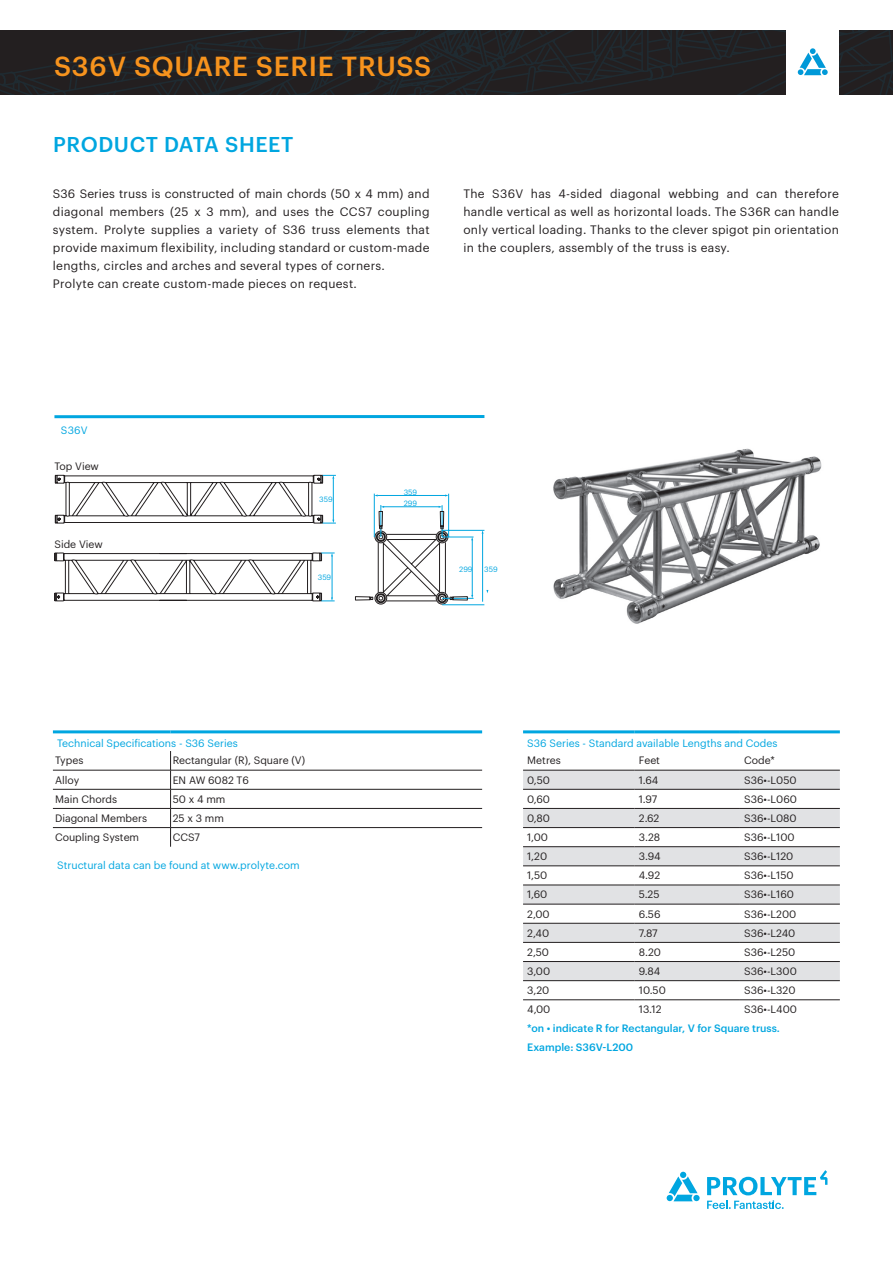
<style>
.page{position:relative;width:893px;height:1263px;background:#fff}
.page>*{position:absolute;margin:0;border:0;box-sizing:border-box;transform-origin:0 0}
.t1{font:500 27px "Graphik";letter-spacing:.03em;color:#f7931d}
.t2{font:500 21px "Graphik";letter-spacing:.03em;color:#00a6e0}
.BODYTEKST{font:12px/18px "Graphik";letter-spacing:.025em;color:#231f20;text-align:justify}
.t3{font:10.5px "Graphik";color:#231f20}
.t4{font:10.5px "Graphik";color:#00a6e0}
.t5{font:500 10.5px "Graphik";color:#00a6e0}
.t6{font:7.5px "Graphik";letter-spacing:-.005em;color:#00a6e0}
</style>
<div class="page">
<svg style="left:0;top:30px;width:893px;height:65px;background:#2d2e30"></svg>
<div style="left:693px;top:1195px;width:7px;height:6px;background:#00a6e0;border-radius:50%"></div>
<svg style="left:667px;top:1172px;width:31px;height:29px"></svg>
<svg style="left:707px;top:1170px;width:120px;height:39px"></svg>
<svg style="left:523px;top:771px;width:317px;height:209px;fill:#e1e2e4"></svg>
<hr style="left:523px;top:904px;width:112px;height:1px;background:#231f20">
<hr style="left:635px;top:904px;width:105px;height:1px;background:#231f20">
<hr style="left:740px;top:904px;width:100px;height:1px;background:#231f20">
<hr style="left:523px;top:923px;width:112px;height:1px;background:#231f20">
<hr style="left:635px;top:923px;width:105px;height:1px;background:#231f20">
<hr style="left:740px;top:923px;width:100px;height:1px;background:#231f20">
<hr style="left:523px;top:942px;width:112px;height:1px;background:#231f20">
<hr style="left:635px;top:942px;width:105px;height:1px;background:#231f20">
<hr style="left:740px;top:942px;width:100px;height:1px;background:#231f20">
<hr style="left:523px;top:730px;width:112px;height:3px;background:#00a6e0">
<hr style="left:635px;top:730px;width:105px;height:3px;background:#00a6e0">
<hr style="left:740px;top:730px;width:100px;height:3px;background:#00a6e0">
<hr style="left:523px;top:827px;width:112px;height:1px;background:#231f20">
<hr style="left:635px;top:827px;width:105px;height:1px;background:#231f20">
<hr style="left:740px;top:827px;width:100px;height:1px;background:#231f20">
<hr style="left:523px;top:846px;width:112px;height:1px;background:#231f20">
<hr style="left:635px;top:846px;width:105px;height:1px;background:#231f20">
<hr style="left:740px;top:846px;width:100px;height:1px;background:#231f20">
<hr style="left:523px;top:865px;width:112px;height:1px;background:#231f20">
<hr style="left:635px;top:865px;width:105px;height:1px;background:#231f20">
<hr style="left:740px;top:865px;width:100px;height:1px;background:#231f20">
<hr style="left:523px;top:885px;width:112px;height:1px;background:#231f20">
<hr style="left:635px;top:885px;width:105px;height:1px;background:#231f20">
<hr style="left:740px;top:885px;width:100px;height:1px;background:#231f20">
<hr style="left:523px;top:808px;width:112px;height:1px;background:#231f20">
<hr style="left:635px;top:808px;width:105px;height:1px;background:#231f20">
<hr style="left:740px;top:808px;width:100px;height:1px;background:#231f20">
<hr style="left:523px;top:961px;width:112px;height:1px;background:#231f20">
<hr style="left:635px;top:961px;width:105px;height:1px;background:#231f20">
<hr style="left:740px;top:961px;width:100px;height:1px;background:#231f20">
<hr style="left:523px;top:980px;width:112px;height:1px;background:#231f20">
<hr style="left:635px;top:980px;width:105px;height:1px;background:#231f20">
<hr style="left:740px;top:980px;width:100px;height:1px;background:#231f20">
<hr style="left:523px;top:999px;width:112px;height:1px;background:#231f20">
<hr style="left:635px;top:999px;width:105px;height:1px;background:#231f20">
<hr style="left:740px;top:999px;width:100px;height:1px;background:#231f20">
<hr style="left:523px;top:770px;width:112px;height:1px;background:#231f20">
<hr style="left:635px;top:770px;width:105px;height:1px;background:#231f20">
<hr style="left:740px;top:770px;width:100px;height:1px;background:#231f20">
<hr style="left:523px;top:789px;width:112px;height:1px;background:#231f20">
<hr style="left:635px;top:789px;width:105px;height:1px;background:#231f20">
<hr style="left:740px;top:789px;width:100px;height:1px;background:#231f20">
<hr style="left:53px;top:770px;width:118px;height:1px;background:#231f20">
<hr style="left:171px;top:770px;width:311px;height:1px;background:#231f20">
<hr style="left:53px;top:789px;width:118px;height:1px;background:#231f20">
<hr style="left:171px;top:789px;width:311px;height:1px;background:#231f20">
<hr style="left:53px;top:808px;width:118px;height:1px;background:#231f20">
<hr style="left:171px;top:808px;width:311px;height:1px;background:#231f20">
<hr style="left:53px;top:827px;width:118px;height:1px;background:#231f20">
<hr style="left:171px;top:827px;width:311px;height:1px;background:#231f20">
<hr style="left:53px;top:730px;width:118px;height:3px;background:#00a6e0">
<hr style="left:171px;top:730px;width:311px;height:3px;background:#00a6e0">
<svg style="left:170px;top:751px;width:1px;height:96px"></svg>
<img style="left:553px;top:448px;width:269px;height:176px">
<hr style="left:54px;top:415px;width:430px;height:3px;background:#00a6e0">
<hr style="left:482px;top:533px;width:1px;height:69px;background:#00a6e0">
<hr style="left:442px;top:537px;width:32px;height:1px;background:#00a6e0">
<hr style="left:442px;top:530px;width:42px;height:1px;background:#00a6e0">
<hr style="left:442px;top:598px;width:32px;height:1px;background:#00a6e0">
<hr style="left:442px;top:604px;width:42px;height:1px;background:#00a6e0">
<svg style="left:54px;top:475px;width:419px;height:129px"></svg>
<p class="t1" style="left:54px;top:46px;width:379px">S36V SQUARE SERIE TRUSS</p>
<p class="t2" style="left:53px;top:128px;width:242px">PRODUCT DATA SHEET</p>
<p class="BODYTEKST" style="left:53px;top:184px;width:378px">S36 Series truss is constructed of main chords (50 x 4 mm) and diagonal members (25 x 3 mm), and uses the CCS7 coupling system. Prolyte supplies a variety of S36 truss elements that provide maximum flexibility, including standard or custom-made lengths, circles and arches and several types of corners.</p>
<p class="BODYTEKST" style="left:53px;top:274px;width:306px">Prolyte can create custom-made pieces on request.</p>
<p class="BODYTEKST" style="left:463px;top:184px;width:377px">The S36V has 4-sided diagonal webbing and can therefore handle vertical as well as horizontal loads. The S36R can handle only vertical loading. Thanks to the clever spigot pin orientation in the couplers, assembly of the truss is easy.</p>
<p class="t4" style="left:61px;top:422px;width:28px">S36V</p>
<p class="t3" style="left:54px;top:459px;width:46px">Top View</p>
<p class="t3" style="left:54px;top:537px;width:50px">Side View</p>
<p class="t6" style="left:319px;top:494px;width:15px">359</p>
<p class="t6" style="left:318px;top:572px;width:15px">359</p>
<p class="t6" style="left:404px;top:486px;width:15px">359</p>
<p class="t6" style="left:404px;top:498px;width:15px">299</p>
<p class="t6" style="left:459px;top:563px;width:15px">299</p>
<p class="t6" style="left:484px;top:563px;width:15px">359</p>
<p class="t4" style="left:57px;top:735px;width:182px">Technical Specifications - S36 Series</p>
<p class="t3" style="left:55px;top:753px;width:30px">Types</p>
<p class="t3" style="left:173px;top:753px;width:134px">Rectangular (R), Square (V)</p>
<p class="t3" style="left:55px;top:772px;width:26px">Alloy</p>
<p class="t3" style="left:173px;top:772px;width:78px">EN AW 6082 T6</p>
<p class="t3" style="left:55px;top:791px;width:64px">Main Chords</p>
<p class="t3" style="left:173px;top:791px;width:54px">50 x 4 mm</p>
<p class="t3" style="left:55px;top:810px;width:93px">Diagonal Members</p>
<p class="t3" style="left:173px;top:810px;width:53px">25 x 3 mm</p>
<p class="t3" style="left:55px;top:829px;width:86px">Coupling System</p>
<p class="t3" style="left:173px;top:829px;width:29px">CCS7</p>
<p class="t4" style="left:57px;top:857px;width:244px">Structural data can be found at www.prolyte.com</p>
<p class="t4" style="left:527px;top:735px;width:252px">S36 Series - Standard available Lengths and Codes</p>
<p class="t3" style="left:527px;top:753px;width:35px">Metres</p>
<p class="t3" style="left:639px;top:753px;width:23px">Feet</p>
<p class="t3" style="left:744px;top:753px;width:32px">Code*</p>
<p class="t3" style="left:527px;top:772px;width:24px">0,50</p>
<p class="t3" style="left:639px;top:772px;width:21px">1.64</p>
<p class="t3" style="left:744px;top:772px;width:54px">S36•-L050</p>
<p class="t3" style="left:527px;top:791px;width:24px">0,60</p>
<p class="t3" style="left:639px;top:791px;width:20px">1.97</p>
<p class="t3" style="left:744px;top:791px;width:54px">S36•-L060</p>
<p class="t3" style="left:527px;top:810px;width:24px">0,80</p>
<p class="t3" style="left:639px;top:810px;width:22px">2.62</p>
<p class="t3" style="left:744px;top:810px;width:54px">S36•-L080</p>
<p class="t3" style="left:527px;top:829px;width:22px">1,00</p>
<p class="t3" style="left:639px;top:829px;width:23px">3.28</p>
<p class="t3" style="left:744px;top:829px;width:52px">S36•-L100</p>
<p class="t3" style="left:527px;top:848px;width:21px">1,20</p>
<p class="t3" style="left:639px;top:848px;width:23px">3.94</p>
<p class="t3" style="left:744px;top:848px;width:51px">S36•-L120</p>
<p class="t3" style="left:527px;top:867px;width:22px">1,50</p>
<p class="t3" style="left:639px;top:867px;width:23px">4.92</p>
<p class="t3" style="left:744px;top:867px;width:51px">S36•-L150</p>
<p class="t3" style="left:527px;top:887px;width:22px">1,60</p>
<p class="t3" style="left:639px;top:887px;width:22px">5.25</p>
<p class="t3" style="left:744px;top:887px;width:51px">S36•-L160</p>
<p class="t3" style="left:527px;top:906px;width:24px">2,00</p>
<p class="t3" style="left:639px;top:906px;width:23px">6.56</p>
<p class="t3" style="left:744px;top:906px;width:54px">S36•-L200</p>
<p class="t3" style="left:527px;top:925px;width:23px">2,40</p>
<p class="t3" style="left:639px;top:925px;width:20px">7.87</p>
<p class="t3" style="left:744px;top:925px;width:53px">S36•-L240</p>
<p class="t3" style="left:527px;top:944px;width:23px">2,50</p>
<p class="t3" style="left:639px;top:944px;width:23px">8.20</p>
<p class="t3" style="left:744px;top:944px;width:53px">S36•-L250</p>
<p class="t3" style="left:527px;top:963px;width:24px">3,00</p>
<p class="t3" style="left:639px;top:963px;width:23px">9.84</p>
<p class="t3" style="left:744px;top:963px;width:54px">S36•-L300</p>
<p class="t3" style="left:527px;top:982px;width:24px">3,20</p>
<p class="t3" style="left:639px;top:982px;width:28px">10.50</p>
<p class="t3" style="left:744px;top:982px;width:53px">S36•-L320</p>
<p class="t3" style="left:527px;top:1001px;width:25px">4,00</p>
<p class="t3" style="left:639px;top:1001px;width:24px">13.12</p>
<p class="t3" style="left:744px;top:1001px;width:54px">S36•-L400</p>
<p class="t5" style="left:527px;top:1020px;width:254px">*on • indicate R for Rectangular, V for Square truss.</p>
<p class="t5" style="left:527px;top:1040px;width:107px">Example: S36V-L200</p>
</div>
